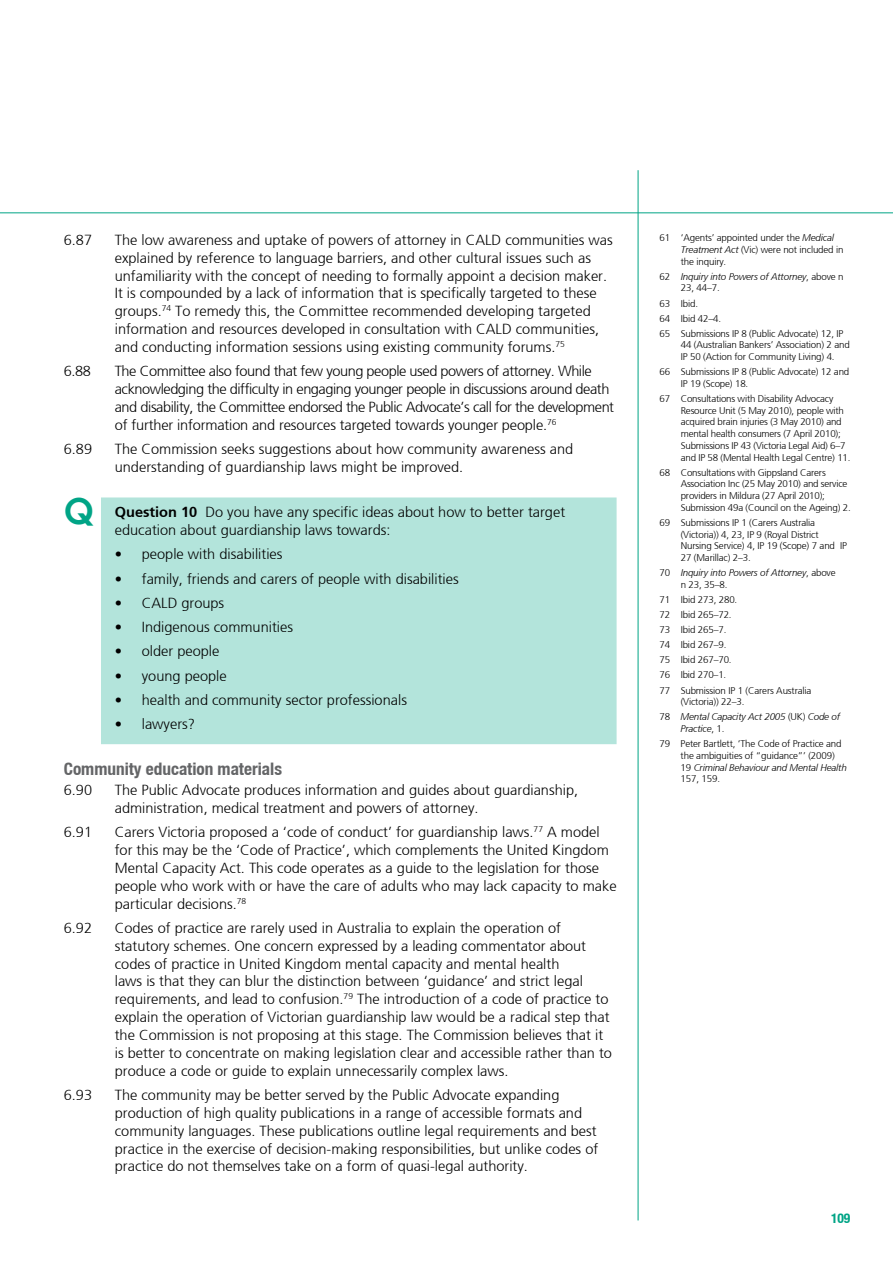
<style>
.page{position:relative;width:893px;height:1263px;background:#fff}
.page>*{position:absolute;margin:0;border:0;box-sizing:border-box;transform-origin:0 0}
.t1{font:700 36px "Century Gothic";color:#00a486}
.t2{font:700 condensed 17.25px "Helvetica Neue LT";color:#646567}
.t3{font:300 14.55px/17.9px "Frutiger";color:#000}
.t4{font:300 14.55px/17.9px "Frutiger";letter-spacing:-.03em;color:#000}
.t5{font:700 condensed 13.5px "Helvetica Neue LT";color:#00a486}
.t6{font:300 9.75px/11.7px "Frutiger";letter-spacing:-.015em;color:#000}
.t7{font:italic 300 9.75px/11.7px "Frutiger";letter-spacing:-.015em;color:#000}
.s1{font-weight:700}
.s2{font-style:italic}
.s3{font-style:normal}
</style>
<div class="page">
<hr style="left:638px;top:170px;width:1px;height:1050px;background:#00a486">
<hr style="left:0;top:213px;width:893px;height:1px;background:#00a486">
<div style="left:101px;top:497px;width:516px;height:247px;background:#b3e4db;border:2px solid #b3e4db"></div>
<p class="t3" style="left:64px;top:231px;width:30px">6.87</p>
<p class="t3" style="left:115px;top:231px;width:500px">The low awareness and uptake of powers of attorney in CALD communities was explained by reference to language barriers, and other cultural issues such as unfamiliarity with the concept of needing to formally appoint a decision maker.<br>It is compounded by a lack of information that is specifically targeted to these groups.<sup>74</sup> To remedy this, the Committee recommended developing targeted information and resources developed in consultation with CALD communities, and conducting information sessions using existing community forums.<sup>75</sup></p>
<p class="t3" style="left:64px;top:362px;width:29px">6.88</p>
<p class="t4" style="left:115px;top:362px;width:501px">The Committee also found that few young people used powers of attorney. While acknowledging the difficulty in engaging younger people in discussions around death and disability, the Committee endorsed the Public Advocate’s call for the development of further information and resources targeted towards younger people.<sup>76</sup></p>
<p class="t3" style="left:64px;top:440px;width:30px">6.89</p>
<p class="t3" style="left:115px;top:440px;width:460px">The Commission seeks suggestions about how community awareness and understanding of guardianship laws might be improved.</p>
<p class="t3" style="left:115px;top:503px;width:452px"><span class="s1">Question 10</span> Do you have any specific ideas about how to better target education about guardianship laws towards:</p>
<p class="t3" style="left:115px;top:546px;width:169px">• people with disabilities</p>
<p class="t3" style="left:115px;top:570px;width:345px">• family, friends and carers of people with disabilities</p>
<p class="t3" style="left:115px;top:594px;width:111px">• CALD groups</p>
<p class="t3" style="left:115px;top:618px;width:180px">• Indigenous communities</p>
<p class="t3" style="left:115px;top:642px;width:106px">• older people</p>
<p class="t3" style="left:115px;top:667px;width:113px">• young people</p>
<p class="t3" style="left:115px;top:691px;width:294px">• health and community sector professionals</p>
<p class="t3" style="left:115px;top:715px;width:82px">• lawyers?</p>
<p class="t2" style="left:64px;top:759px;width:220px">Community education materials</p>
<p class="t3" style="left:64px;top:781px;width:30px">6.90</p>
<p class="t3" style="left:115px;top:781px;width:465px">The Public Advocate produces information and guides about guardianship, administration, medical treatment and powers of attorney.</p>
<p class="t3" style="left:64px;top:823px;width:30px">6.91</p>
<p class="t3" style="left:115px;top:823px;width:503px">Carers Victoria proposed a ‘code of conduct’ for guardianship laws.<sup>77</sup> A model for this may be the ‘Code of Practice’, which complements the United Kingdom Mental Capacity Act. This code operates as a guide to the legislation for those people who work with or have the care of adults who may lack capacity to make particular decisions.<sup>78</sup></p>
<p class="t3" style="left:64px;top:919px;width:30px">6.92</p>
<p class="t3" style="left:115px;top:919px;width:499px">Codes of practice are rarely used in Australia to explain the operation of statutory schemes. One concern expressed by a leading commentator about codes of practice in United Kingdom mental capacity and mental health<br>laws is that they can blur the distinction between ‘guidance’ and strict legal requirements, and lead to confusion.<sup>79</sup> The introduction of a code of practice to explain the operation of Victorian guardianship law would be a radical step that the Commission is not proposing at this stage. The Commission believes that it is better to concentrate on making legislation clear and accessible rather than to produce a code or guide to explain unnecessarily complex laws.</p>
<p class="t3" style="left:64px;top:1086px;width:30px">6.93</p>
<p class="t3" style="left:115px;top:1086px;width:485px">The community may be better served by the Public Advocate expanding production of high quality publications in a range of accessible formats and community languages. These publications outline legal requirements and best practice in the exercise of decision-making responsibilities, but unlike codes of practice do not themselves take on a form of quasi-legal authority.</p>
<h1 class="t1" style="left:64px;top:484px;width:32px">Q</h1>
<p class="t6" style="left:681px;top:232px;width:164px;text-indent:-21px">61 ‘Agents’ appointed under the <span class="s2">Medical<br>Treatment Act</span> (Vic) were not included in the inquiry.</p>
<p class="t7" style="left:681px;top:271px;width:164px;text-indent:-21px"><span class="s3">62</span> Inquiry into Powers of Attorney<span class="s3">, above n<br>23, 44–7.</span></p>
<p class="t6" style="left:659px;top:296px;width:185px;line-height:15.1px">63 Ibid.<br>64 Ibid 42–4.<br>65 Submissions IP 8 (Public Advocate) 12, IP</p>
<p class="t6" style="left:681px;top:339px;width:171px">44 (Australian Bankers’ Association) 2 and<br>IP 50 (Action for Community Living) 4.</p>
<p class="t6" style="left:681px;top:366px;width:170px;text-indent:-21px">66 Submissions IP 8 (Public Advocate) 12 and<br>IP 19 (Scope) 18.</p>
<p class="t6" style="left:681px;top:393px;width:171px;text-indent:-21px">67 Consultations with Disability Advocacy Resource Unit (5 May 2010), people with acquired brain injuries (3 May 2010) and mental health consumers (7 April 2010); Submissions IP 43 (Victoria Legal Aid) 6–7 and IP 58 (Mental Health Legal Centre) 11.</p>
<p class="t6" style="left:681px;top:467px;width:171px;text-indent:-21px">68 Consultations with Gippsland Carers Association Inc (25 May 2010) and service providers in Mildura (27 April 2010); Submission 49a (Council on the Ageing) 2.</p>
<p class="t6" style="left:681px;top:517px;width:168px;text-indent:-21px">69 Submissions IP 1 (Carers Australia (Victoria)) 4, 23, IP 9 (Royal District Nursing Service) 4, IP 19 (Scope) 7 and IP 27 (Marillac) 2–3.</p>
<p class="t7" style="left:681px;top:567px;width:156px;text-indent:-21px"><span class="s3">70</span> Inquiry into Powers of Attorney<span class="s3">, above n 23, 35–8.</span></p>
<p class="t6" style="left:659px;top:592px;width:154px;line-height:15.1px">71 Ibid 273, 280.<br>72 Ibid 265–72.<br>73 Ibid 265–7.<br>74 Ibid 267–9.<br>75 Ibid 267–70.<br>76 Ibid 270–1.<br>77 Submission IP 1 (Carers Australia</p>
<p class="t7" style="left:659px;top:694px;width:182px;line-height:15.1px;text-indent:21px"><span class="s3">(Victoria)) 22–3.<br>78</span> Mental Capacity Act 2005 <span class="s3">(UK)</span> Code of</p>
<p class="t6" style="left:659px;top:721px;width:184px;line-height:15.1px;text-indent:21px"><span class="s2">Practice</span>, 1.<br>79 Peter Bartlett, ‘The Code of Practice and</p>
<p class="t6" style="left:681px;top:750px;width:168px">the ambiguities of “guidance”’ (2009)<br>19 <span class="s2">Criminal Behaviour and Mental Health<br></span>157, 159.</p>
<p class="t5" style="left:831px;top:1209px;width:21px">109</p>
</div>
